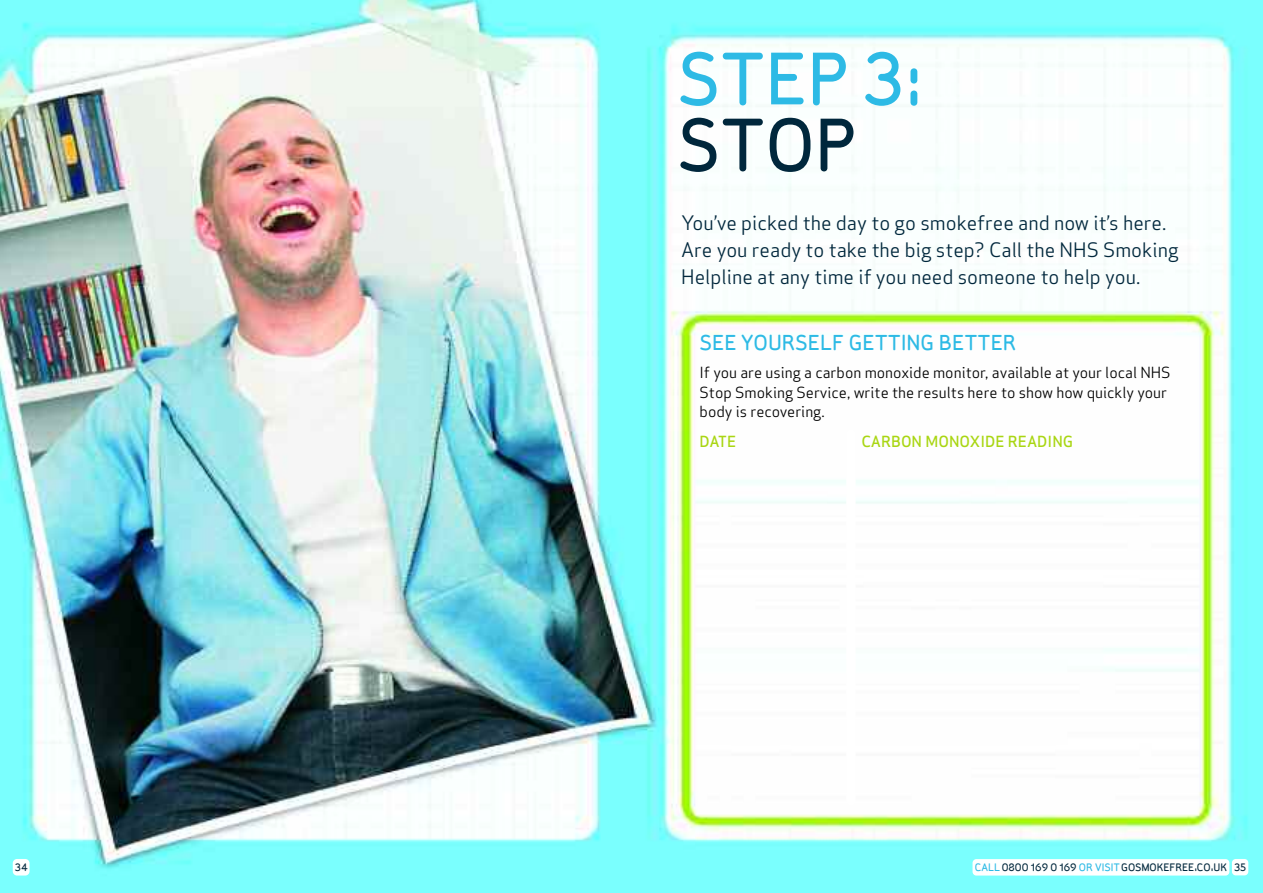
<style>
.page{position:relative;width:1263px;height:893px;background:#fff}
.page>*{position:absolute;margin:0;border:0;box-sizing:border-box;transform-origin:0 0}
.t1{font:500 72px "Sylvia";color:#2dbae5}
.t2{font:500 72px "Sylvia";color:#00273c}
.t3{font:500 21px "Sylvia";color:#2dbae5}
.t4{font:19.5px/27px "Apex Sans Book T";color:#00273c}
.t5{font:15px/19.5px "Apex Sans Book T";color:#000}
.t6{font:15px "Apex Sans Medium T";color:#a9d613}
.t7{font:500 10.5px "Sylvia";color:#00273c}
.s1{color:#2dbae5}
</style>
<div class="page">
<img style="left:0;top:0;width:1263px;height:893px">
<div style="left:1232px;top:859px;width:16px;height:16px;background:#fff;border-radius:4px"></div>
<div style="left:972px;top:859px;width:257px;height:16px;background:#fff;border-radius:4px"></div>
<div style="left:13px;top:859px;width:17px;height:16px;background:#fff;border-radius:4px"></div>
<div style="left:846px;top:429px;width:10px;height:377px;background:#fff;border-radius:5px"></div>
<h1 class="t1" style="left:677px;top:53px;width:247px">STEP 3:</h1>
<h1 class="t2" style="left:677px;top:119px;width:182px">STOP</h1>
<p class="t4" style="left:681px;top:210px;width:499px">You’ve picked the day to go smokefree and now it’s here.<br>Are you ready to take the big step? Call the NHS Smoking<br>Helpline at any time if you need someone to help you.</p>
<p class="t3" style="left:699px;top:335px;width:318px">SEE YOURSELF GETTING BETTER</p>
<p class="t5" style="left:699px;top:363px;width:472px">If you are using a carbon monoxide monitor, available at your local NHS<br>Stop Smoking Service, write the results here to show how quickly your body is recovering.</p>
<p class="t6" style="left:699px;top:431px;width:38px">DATE</p>
<p class="t6" style="left:861px;top:431px;width:213px">CARBON MONOXIDE READING</p>
<p class="t7" style="left:15px;top:863px;width:14px">34</p>
<p class="t7" style="left:975px;top:864px;width:273px"><span class="s1">CALL</span>0800 169 0 169 <span class="s1">OR VISIT</span>GOSMOKEFREE.CO.UK 35</p>
</div>
